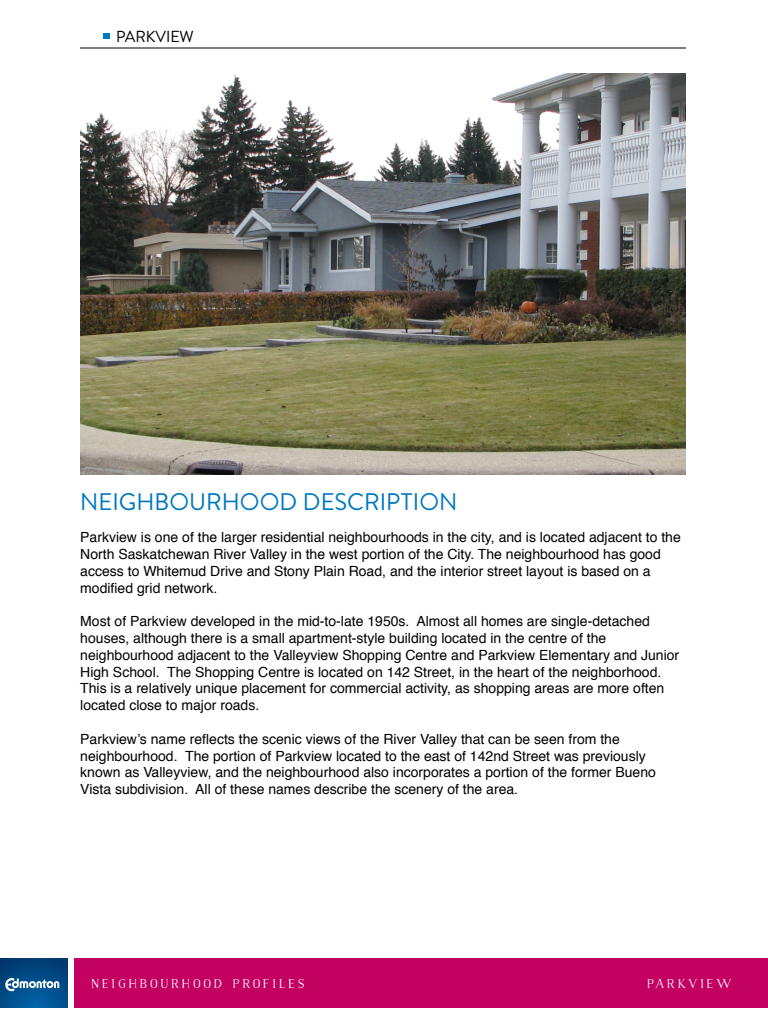
<style>
.page{position:relative;width:768px;height:1024px;background:#fff}
.page>*{position:absolute;margin:0;border:0;box-sizing:border-box;transform-origin:0 0}
.t1{font:24px "Brandon Text";color:#0078bf}
.t2{font:16px "Brandon Text";color:#000}
.t3{font:14px/16.8px "Helvetica";color:#000}
.t4{font:700 12px "Naive";letter-spacing:.2em;color:#fff}
</style>
<div class="page">
<div style="left:0;top:958px;width:68px;height:50px;background:linear-gradient(to bottom,#00396f,#015999)"></div>
<svg style="left:5px;top:978px;width:54px;height:13px"></svg>
<div style="left:74px;top:958px;width:694px;height:50px;background:#c30161"></div>
<hr style="left:80px;top:48px;width:606px;height:1px;background:#000">
<svg style="left:104px;top:34px;width:6px;height:5px"></svg>
<img style="left:80px;top:73px;width:606px;height:402px">
<p class="t2" style="left:116px;top:25px;width:79px">PARKVIEW</p>
<h1 class="t1" style="left:80px;top:485px;width:379px">NEIGHBOURHOOD DESCRIPTION</h1>
<p class="t3" style="left:80px;top:529px;width:602px">Parkview is one of the larger residential neighbourhoods in the city, and is located adjacent to the North Saskatchewan River Valley in the west portion of the City. The neighbourhood has good access to Whitemud Drive and Stony Plain Road, and the interior street layout is based on a modified grid network.</p>
<p class="t3" style="left:80px;top:613px;width:600px">Most of Parkview developed in the mid-to-late 1950s. Almost all homes are single-detached houses, although there is a small apartment-style building located in the centre of the neighbourhood adjacent to the Valleyview Shopping Centre and Parkview Elementary and Junior High School. The Shopping Centre is located on 142 Street, in the heart of the neighborhood.<br>This is a relatively unique placement for commercial activity, as shopping areas are more often located close to major roads.</p>
<p class="t3" style="left:80px;top:731px;width:577px">Parkview’s name reflects the scenic views of the River Valley that can be seen from the neighbourhood. The portion of Parkview located to the east of 142nd Street was previously known as Valleyview, and the neighbourhood also incorporates a portion of the former Bueno Vista subdivision. All of these names describe the scenery of the area.</p>
<p class="t4" style="left:91px;top:976px;width:215px">NEIGHBOURHOOD PROFILES</p>
<p class="t4" style="left:647px;top:976px;width:87px">PARKVIEW</p>
</div>
